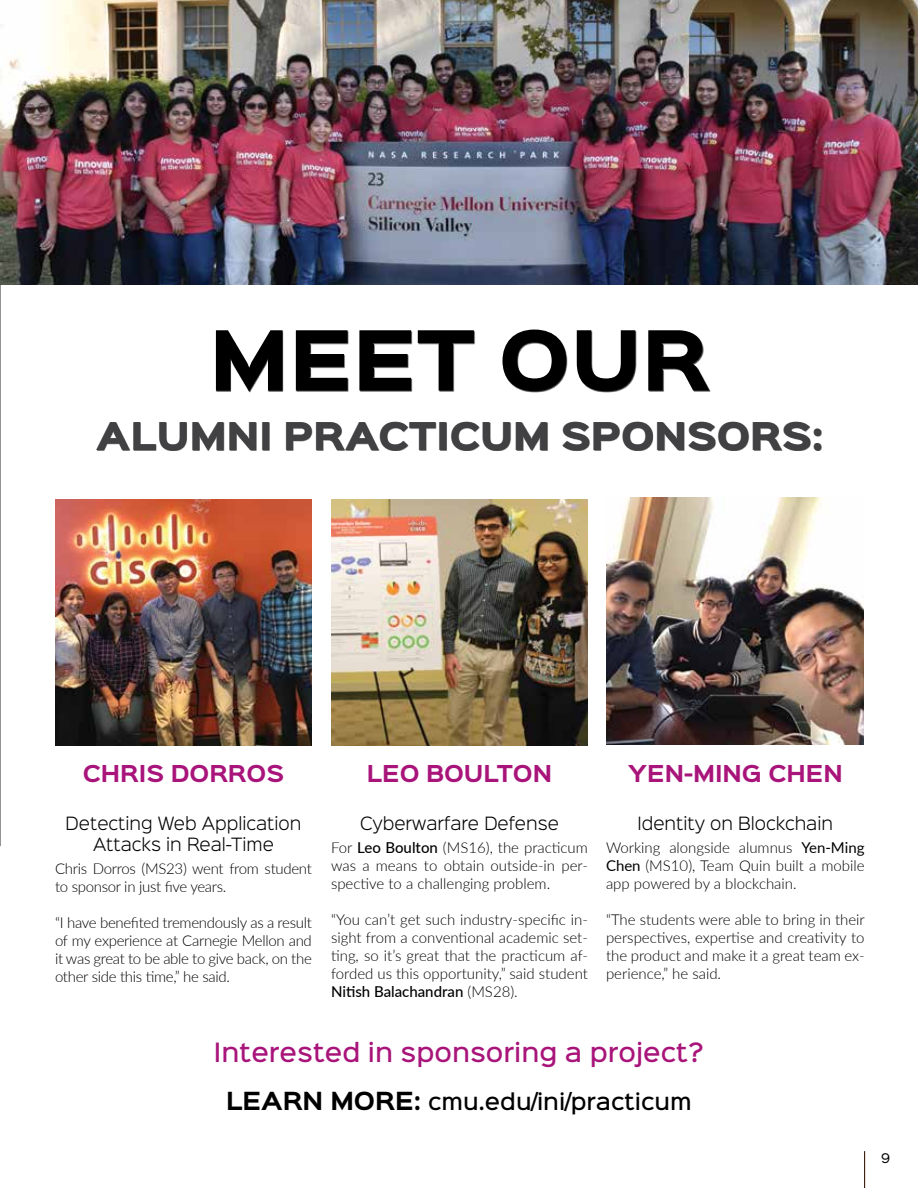
<style>
.page{position:relative;width:918px;height:1188px;background:#fff}
.page>*{position:absolute;margin:0;border:0;box-sizing:border-box;transform-origin:0 0}
.t1{font:900 74.4px "Sinkin Sans 800";color:#000}
.t2{font:900 34.5px "Sinkin Sans 800";color:#414042}
.t3{font:500 24px "Sinkin Sans 500";color:#a8147a}
.t4{font:700 21px "Sinkin Sans 700";color:#a8147a}
.t5{font:500 21px "Sinkin Sans 500";color:#000}
.t6{font:300 16.5px/21px "Sinkin Sans 300";color:#000;text-align:center}
.t7{font:300 15px/18px "Lato";color:#000;text-align:justify}
.t8{font:300 15px/18px "Lato";letter-spacing:-.02em;color:#000}
.t9{font:12px "Sinkin Sans 400";color:#000}
.s1{font-weight:400}
.s2{font-weight:500}
.s3{font-family:"Sinkin Sans 700";font-weight:700;font-size:22.5px}
</style>
<div class="page">
<svg style="left:0;top:285px;width:1px;height:561px"></svg>
<hr style="left:864px;top:1151px;width:1px;height:37px;background:#3a1d0d">
<img style="left:55px;top:499px;width:257px;height:247px">
<img style="left:331px;top:499px;width:257px;height:247px">
<img style="left:606px;top:498px;width:258px;height:246px">
<div style="left:97px;top:330px;width:724px;height:121px;background:#000;opacity:.75"></div>
<img style="left:0;top:0;width:918px;height:285px">
<h1 class="t1" style="left:209px;top:321px;width:502px">MEET OUR</h1>
<h2 class="t2" style="left:96px;top:418px;width:729px">ALUMNI PRACTICUM SPONSORS:</h2>
<h3 class="t4" style="left:83px;top:763px;width:203px">CHRIS DORROS</h3>
<h3 class="t4" style="left:367px;top:763px;width:187px">LEO BOULTON</h3>
<h3 class="t4" style="left:628px;top:763px;width:216px">YEN-MING CHEN</h3>
<p class="t6" style="left:66px;top:812px;width:237px">Detecting Web Application<br>Attacks in Real-Time</p>
<p class="t8" style="left:55px;top:859px;width:258px">Chris Dorros (MS23) went from student to sponsor in just five years.</p>
<p class="t7" style="left:55px;top:913px;width:258px">“I have benefited tremendously as a result of my experience at Carnegie Mellon and it was great to be able to give back, on the other side this time,” he said.</p>
<p class="t6" style="left:638px;top:812px;width:197px">Identity on Blockchain</p>
<p class="t7" style="left:606px;top:838px;width:260px">Working alongside alumnus <span class="s1">Yen-Ming Chen</span> (MS10), Team Quin built a mobile app powered by a blockchain.</p>
<p class="t7" style="left:606px;top:910px;width:260px">“The students were able to bring in their perspectives, expertise and creativity to the product and make it a great team ex&shy;perience,” he said.</p>
<p class="t6" style="left:360px;top:812px;width:200px">Cyberwarfare Defense</p>
<p class="t7" style="left:331px;top:838px;width:258px">For <span class="s2">Leo Boulton</span> (MS16), the practicum was a means to obtain outside-in per&shy;spective to a challenging problem.</p>
<p class="t7" style="left:331px;top:910px;width:258px">“You can’t get such industry-specific in&shy;sight from a conventional academic set&shy;ting, so it’s great that the practicum af&shy;forded us this opportunity,” said student <span class="s2">Nitish Balachandran</span> (MS28).</p>
<h3 class="t3" style="left:214px;top:1031px;width:492px">Interested in sponsoring a project?</h3>
<h3 class="t5" style="left:226px;top:1083px;width:467px"><span class="s3">LEARN MORE:</span> cmu.edu/ini/practicum</h3>
<p class="t9" style="left:881px;top:1148px;width:10px">9</p>
</div>
